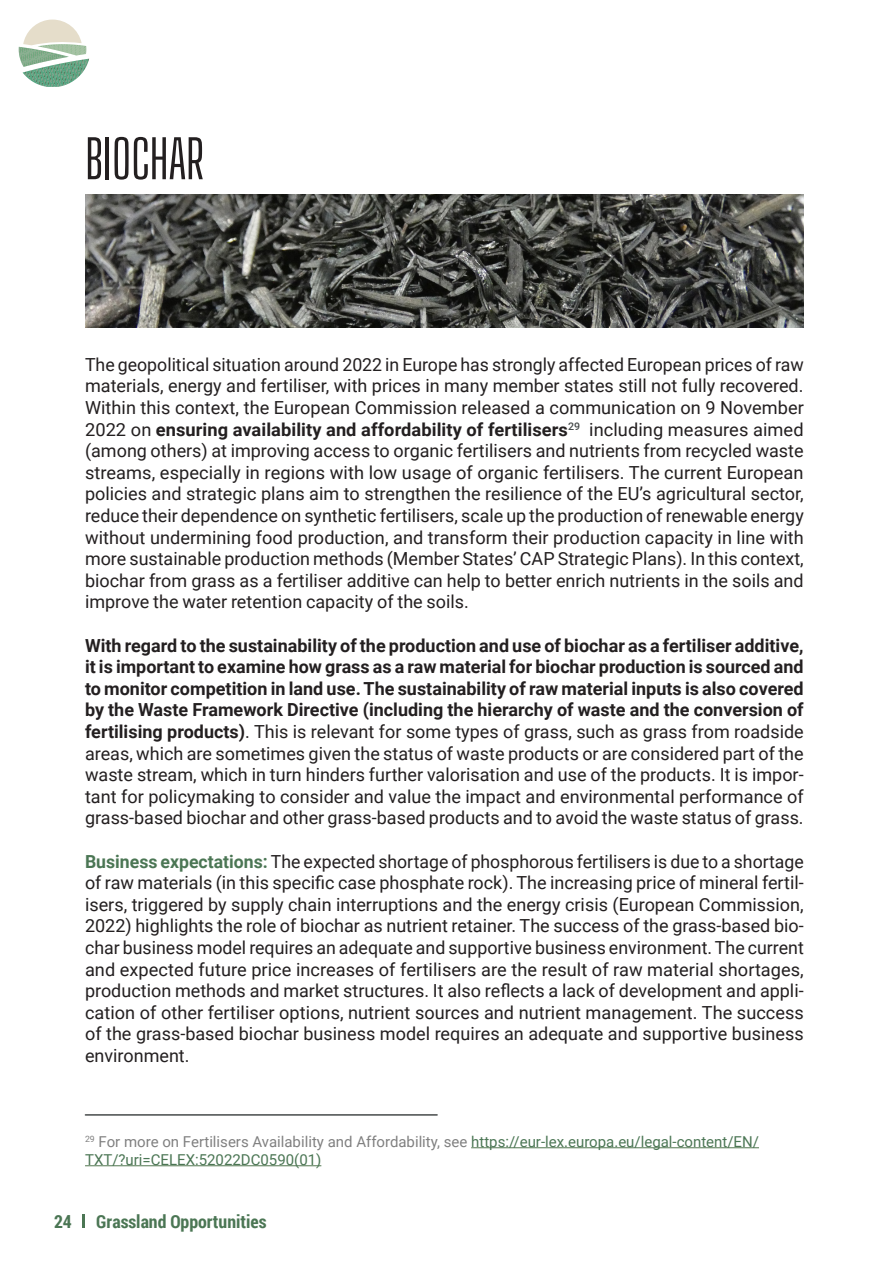
<style>
.page{position:relative;width:893px;height:1263px;background:#fff}
.page>*{position:absolute;margin:0;border:0;box-sizing:border-box;transform-origin:0 0}
.t1{font:52.5px "Big Shoulders Display";letter-spacing:-.005em;color:#231f20}
.Paragraph_Style_1{font:18px/21.6px "Roboto";color:#231f20;text-align:justify}
.t2{font:700 18px "Roboto Condensed";color:#4b7654}
.t3{font:15px/18px "Roboto";color:#4b7654}
.s1{font-weight:700}
.s2{font-weight:700;color:#4b7654}
.s3{color:#808080}
</style>
<div class="page">
<svg style="left:19px;top:20px;width:70px;height:67px"></svg>
<hr style="left:85px;top:1114px;width:352px;height:2px;background:#464a4a">
<img style="left:85px;top:195px;width:719px;height:132px">
<hr style="left:471px;top:1147px;width:288px;height:1px;background:#517750">
<hr style="left:85px;top:1165px;width:236px;height:1px;background:#517750">
<svg style="left:83px;top:1214px;width:2px;height:14px"></svg>
<p class="t1" style="left:85px;top:126px;width:121px">BIOCHAR</p>
<p class="Paragraph_Style_1" style="left:85px;top:353px;width:720px">The geopolitical situation around 2022 in Europe has strongly affected European prices of raw materials, energy and fertiliser, with prices in many member states still not fully recovered.<br>Within this context, the European Commission released a communication on 9 November 2022 on <span class="s1">ensuring availability and affordability of fertilisers</span><sup>29</sup> including measures aimed (among others) at improving access to organic fertilisers and nutrients from recycled waste streams, especially in regions with low usage of organic fertilisers. The current European policies and strategic plans aim to strengthen the resilience of the EU’s agricultural sector, reduce their dependence on synthetic fertilisers, scale up the production of renewable energy without undermining food production, and transform their production capacity in line with more sustainable production methods (Member States’ CAP Strategic Plans). In this context, biochar from grass as a fertiliser additive can help to better enrich nutrients in the soils and improve the water retention capacity of the soils.</p>
<p class="Paragraph_Style_1" style="left:85px;top:634px;width:720px"><span class="s1">With regard to the sustainability of the production and use of biochar as a fertiliser additive, it is important to examine how grass as a raw material for biochar production is sourced and to monitor competition in land use. The sustainability of raw material inputs is also covered by the Waste Framework Directive (including the hierarchy of waste and the conversion of fertilising products)</span>. This is relevant for some types of grass, such as grass from roadside areas, which are sometimes given the status of waste products or are considered part of the waste stream, which in turn hinders further valorisation and use of the products. It is impor&shy;tant for policymaking to consider and value the impact and environmental performance of grass-based biochar and other grass-based products and to avoid the waste status of grass.</p>
<p class="Paragraph_Style_1" style="left:85px;top:850px;width:720px"><span class="s2">Business expectations:</span> The expected shortage of phosphorous fertilisers is due to a shortage of raw materials (in this specific case phosphate rock). The increasing price of mineral fertil&shy;isers, triggered by supply chain interruptions and the energy crisis (European Commission, 2022) highlights the role of biochar as nutrient retainer. The success of the grass-based bio&shy;char business model requires an adequate and supportive business environment. The current and expected future price increases of fertilisers are the result of raw material shortages, production methods and market structures. It also reflects a lack of development and appli&shy;cation of other fertiliser options, nutrient sources and nutrient management. The success of the grass-based biochar business model requires an adequate and supportive business environment.</p>
<p class="t3" style="left:85px;top:1132px;width:675px"><sup>29</sup> <span class="s3">For more on Fertilisers Availability and Affordability, see</span> https://eur-lex.europa.eu/legal-content/EN/<br>TXT/?uri=CELEX:52022DC0590(01)</p>
<p class="t2" style="left:54px;top:1209px;width:19px">24</p>
<p class="t2" style="left:96px;top:1209px;width:172px">Grassland Opportunities</p>
</div>
